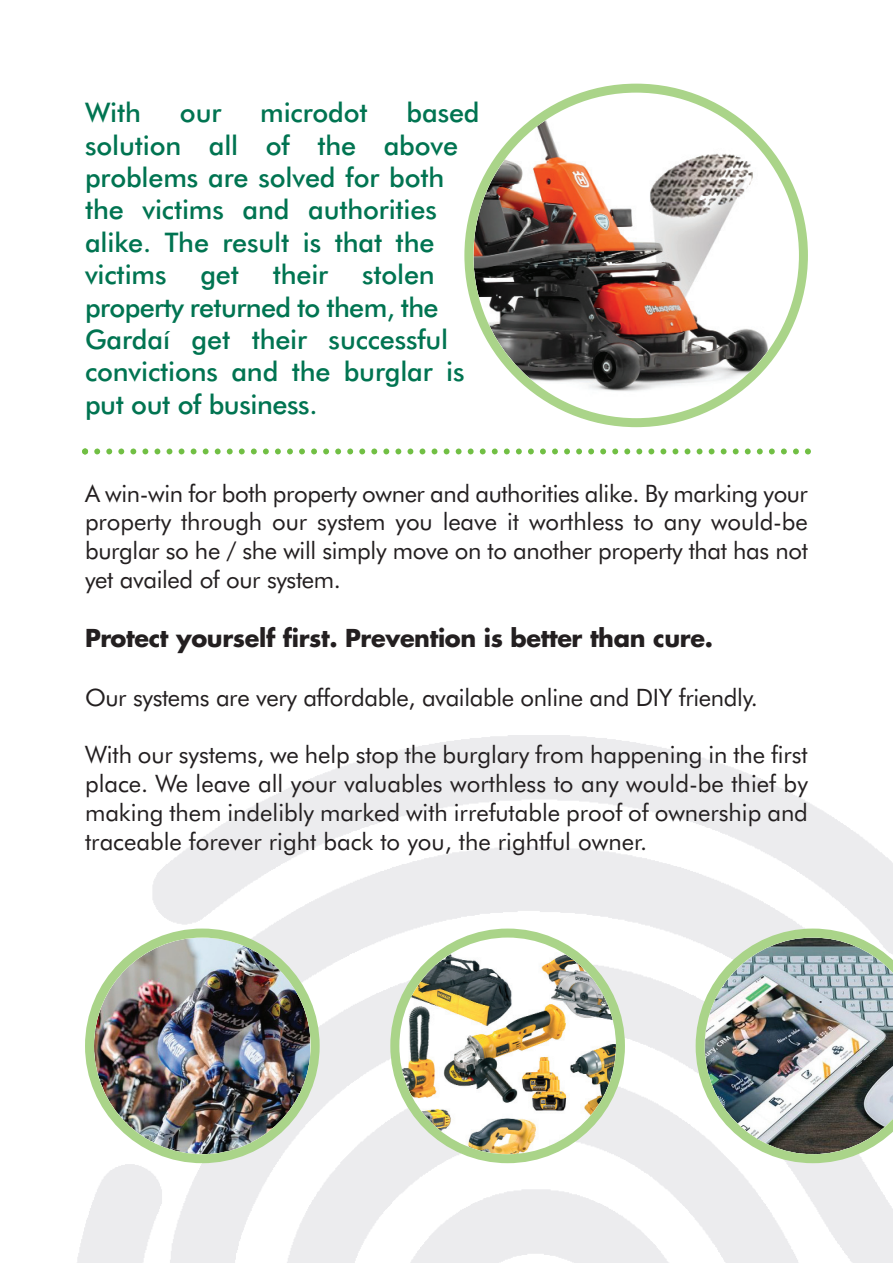
<style>
.page{position:relative;width:893px;height:1263px;background:#fff}
.page>*{position:absolute;margin:0;border:0;box-sizing:border-box;transform-origin:0 0}
.t1{font:500 27px/32.4px "Futura BT";letter-spacing:-.005em;color:#007451}
.t2{font:24px/28.8px "Futura BT";letter-spacing:-.015em;color:#231f20;text-align:justify}
.t3{font:700 24px "Futura";letter-spacing:-.015em;color:#231f20}
</style>
<div class="page">
<svg style="left:82px;top:448px;width:729px;height:6px"></svg>
<svg style="left:464px;top:84px;width:344px;height:343px"></svg>
<img style="left:390px;top:928px;width:235px;height:235px">
<img style="left:85px;top:928px;width:235px;height:235px">
<img style="left:696px;top:928px;width:197px;height:235px">
<p class="t1" style="left:85px;top:99px;width:396px;text-indent:322px">based solution all of the above problems are solved for both the victims and authorities alike. The result is that the victims</p>
<p class="t1" style="left:85px;top:99px;width:58px">With</p>
<p class="t1" style="left:180px;top:99px;width:43px">our</p>
<p class="t1" style="left:260px;top:99px;width:109px">microdot</p>
<p class="t1" style="left:85px;top:261px;width:381px;text-indent:277px">stolen property returned to them, the<br>Gardaí get their successful convictions and the burglar is put out of business.</p>
<p class="t1" style="left:200px;top:261px;width:40px">get</p>
<p class="t1" style="left:273px;top:261px;width:57px">their</p>
<p class="t2" style="left:85px;top:481px;width:724px">A win-win for both property owner and authorities alike. By marking your property through our system you leave it worthless to any would-be burglar so he / she will simply move on to another property that has not yet availed of our system.</p>
<p class="t3" style="left:85px;top:627px;width:629px">Protect yourself first. Prevention is better than cure.</p>
<p class="t2" style="left:85px;top:685px;width:674px">Our systems are very affordable, available online and DIY friendly.</p>
<p class="t2" style="left:85px;top:742px;width:724px">With our systems, we help stop the burglary from happening in the first place. We leave all your valuables worthless to any would-be thief by making them indelibly marked with irrefutable proof of ownership and traceable forever right back to you, the rightful owner.</p>
</div>
